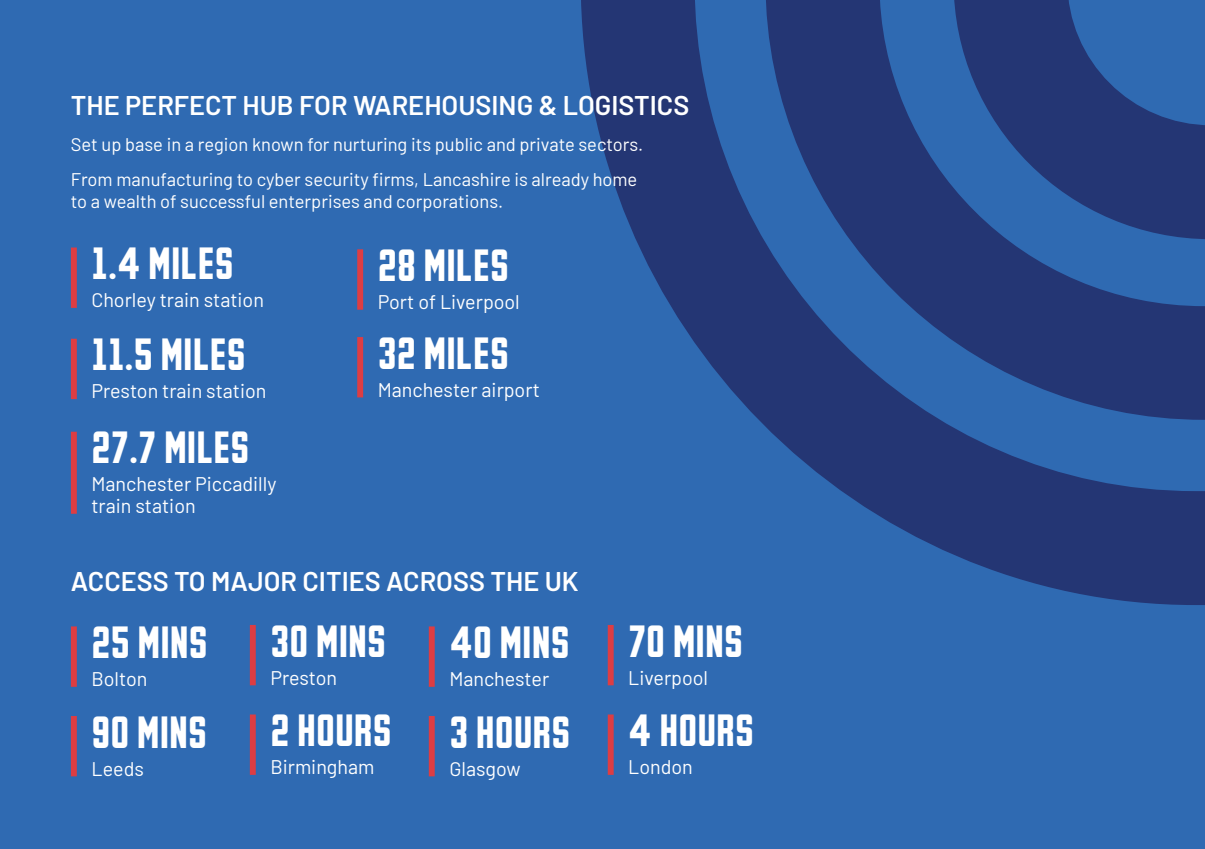
<style>
.page{position:relative;width:1205px;height:849px;background:#fff}
.page>*{position:absolute;margin:0;border:0;box-sizing:border-box;transform-origin:0 0}
.t1{font:39.38px "Brumder";color:#fff}
.t2{font:600 27px "Barlow";color:#fff}
.t3{font:19.75px/21.6px "Barlow";color:#fff}
.t4{font:18.25px/35.1px "Barlow";color:#fff}
</style>
<div class="page">
<div style="left:0;top:0;width:1204px;height:849px;background:#2f6ab2"></div>
<svg style="left:581px;top:0;width:623px;height:605px"></svg>
<svg style="left:765px;top:0;width:439px;height:420px;fill:#243674"></svg>
<div style="left:71px;top:247px;width:6px;height:61px;background:#dd3d43"></div>
<div style="left:71px;top:339px;width:6px;height:60px;background:#dd3d43"></div>
<div style="left:357px;top:249px;width:6px;height:61px;background:#dd3d43"></div>
<div style="left:357px;top:337px;width:6px;height:60px;background:#dd3d43"></div>
<div style="left:71px;top:432px;width:6px;height:82px;background:#dd3d43"></div>
<div style="left:71px;top:626px;width:6px;height:61px;background:#dd3d43"></div>
<div style="left:429px;top:626px;width:5px;height:61px;background:#dd3d43"></div>
<div style="left:71px;top:716px;width:6px;height:60px;background:#dd3d43"></div>
<div style="left:429px;top:716px;width:5px;height:60px;background:#dd3d43"></div>
<div style="left:250px;top:625px;width:6px;height:60px;background:#dd3d43"></div>
<div style="left:607px;top:625px;width:6px;height:60px;background:#dd3d43"></div>
<div style="left:250px;top:714px;width:6px;height:61px;background:#dd3d43"></div>
<div style="left:607px;top:714px;width:6px;height:61px;background:#dd3d43"></div>
<h2 class="t2" style="left:71px;top:85px;width:620px">THE PERFECT HUB FOR WAREHOUSING &amp; LOGISTICS</h2>
<p class="t4" style="left:71px;top:125px;width:574px">Set up base in a region known for nurturing its public and private sectors.<br>From manufacturing to cyber security firms, Lancashire is already home</p>
<p class="t4" style="left:71px;top:182px;width:434px">to a wealth of successful enterprises and corporations.</p>
<h1 class="t1" style="left:91px;top:237px;width:144px">1.4 MILES</h1>
<p class="t3" style="left:91px;top:288px;width:174px">Chorley train station</p>
<h1 class="t1" style="left:91px;top:328px;width:156px">11.5 MILES</h1>
<p class="t3" style="left:91px;top:379px;width:176px">Preston train station</p>
<h1 class="t1" style="left:91px;top:421px;width:159px">27.7 MILES</h1>
<p class="t3" style="left:91px;top:472px;width:186px">Manchester Piccadilly train station</p>
<h1 class="t1" style="left:378px;top:239px;width:133px">28 MILES</h1>
<p class="t3" style="left:378px;top:289px;width:143px">Port of Liverpool</p>
<h1 class="t1" style="left:378px;top:326px;width:133px">32 MILES</h1>
<p class="t3" style="left:378px;top:377px;width:164px">Manchester airport</p>
<h2 class="t2" style="left:71px;top:561px;width:509px">ACCESS TO MAJOR CITIES ACROSS THE UK</h2>
<h1 class="t1" style="left:91px;top:616px;width:118px">25 MINS</h1>
<p class="t3" style="left:91px;top:666px;width:57px">Bolton</p>
<h1 class="t1" style="left:91px;top:705px;width:117px">90 MINS</h1>
<p class="t3" style="left:91px;top:756px;width:54px">Leeds</p>
<h1 class="t1" style="left:270px;top:614px;width:117px">30 MINS</h1>
<p class="t3" style="left:270px;top:665px;width:68px">Preston</p>
<h1 class="t1" style="left:270px;top:704px;width:123px">2 HOURS</h1>
<p class="t3" style="left:270px;top:754px;width:106px">Birmingham</p>
<h1 class="t1" style="left:449px;top:616px;width:122px">40 MINS</h1>
<p class="t3" style="left:449px;top:666px;width:101px">Manchester</p>
<h1 class="t1" style="left:449px;top:705px;width:123px">3 HOURS</h1>
<p class="t3" style="left:449px;top:756px;width:73px">Glasgow</p>
<h1 class="t1" style="left:628px;top:614px;width:116px">70 MINS</h1>
<p class="t3" style="left:628px;top:665px;width:81px">Liverpool</p>
<h1 class="t1" style="left:628px;top:704px;width:127px">4 HOURS</h1>
<p class="t3" style="left:628px;top:754px;width:66px">London</p>
</div>
